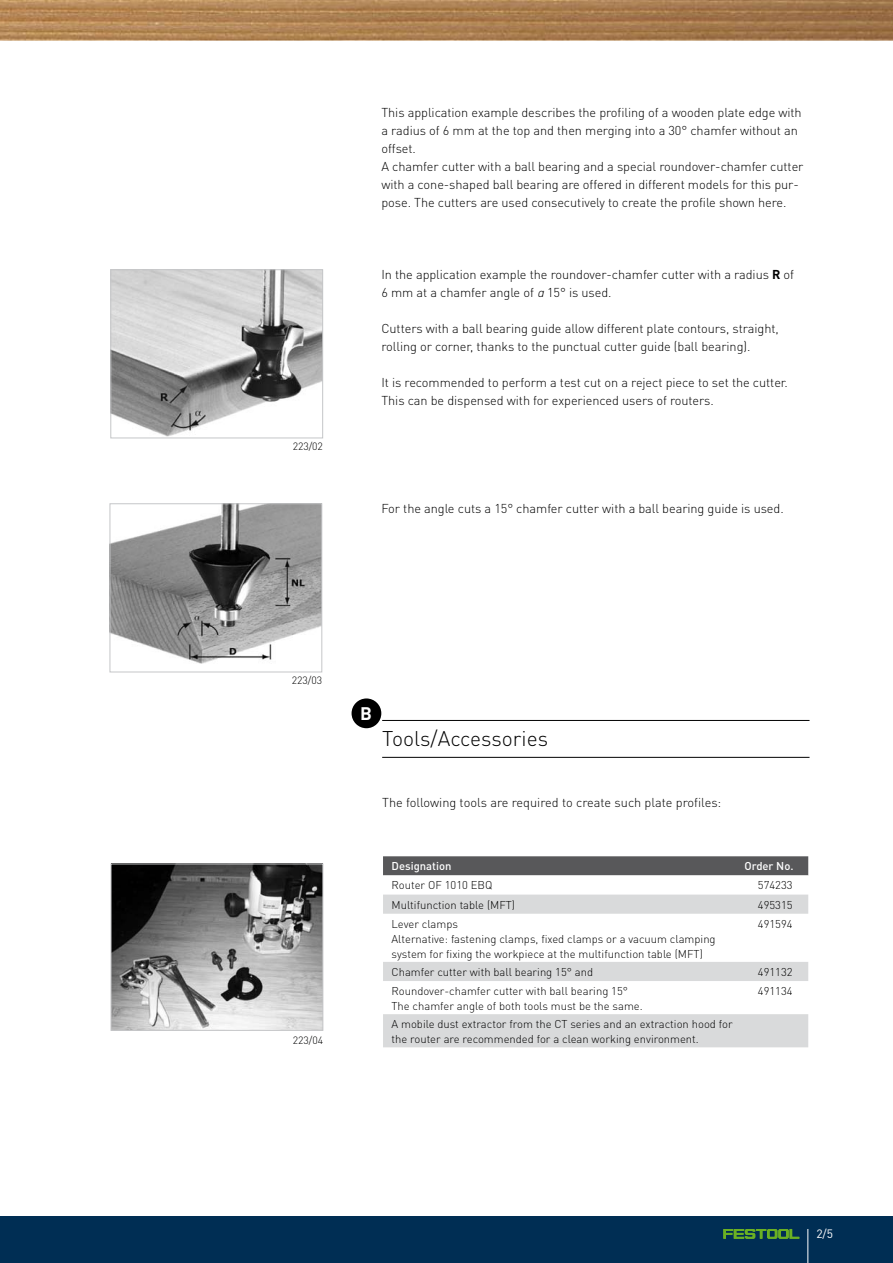
<style>
.page{position:relative;width:893px;height:1263px;background:#fff}
.page>*{position:absolute;margin:0;border:0;box-sizing:border-box;transform-origin:0 0}
.t1{font:300 21px "DIN Pro";color:#000}
.t2{font:700 18px "DIN Pro";color:#fff}
.t3{font:300 12.75px/18px "DIN Pro";letter-spacing:-.005em;color:#000}
.t4{font:12px "DIN Pro";color:#fff}
.t5{font:300 11.25px/15px "DIN Pro";color:#000}
.t6{font:500 11.25px "DIN Pro";color:#fff}
.t7{font:300 10.5px "DIN Pro";letter-spacing:-.005em;color:#000}
.s1{font-weight:700}
.s2{font-style:italic}
</style>
<div class="page">
<div style="left:0;top:1216px;width:893px;height:47px;background:#002e54"></div>
<img style="left:0;top:0;width:893px;height:41px">
<svg style="left:723px;top:1229px;width:76px;height:10px"></svg>
<hr style="left:807px;top:1229px;width:1px;height:34px;background:#fff">
<img style="left:113px;top:866px;width:208px;height:163px">
<div style="left:111px;top:864px;width:212px;height:167px;border:1px solid #c5c6c8"></div>
<img style="left:112px;top:505px;width:208px;height:159px">
<div style="left:110px;top:503px;width:212px;height:169px;border:1px solid #c5c6c8"></div>
<img style="left:112px;top:271px;width:209px;height:165px">
<div style="left:110px;top:269px;width:213px;height:169px;border:1px solid #c5c6c8"></div>
<div style="left:383px;top:856px;width:425px;height:19px;background:#58585a"></div>
<svg style="left:383px;top:875px;width:425px;height:1px"></svg>
<svg style="left:383px;top:894px;width:425px;height:20px"></svg>
<svg style="left:383px;top:962px;width:425px;height:85px"></svg>
<div style="left:352px;top:698px;width:29px;height:30px;background:#000;border-radius:50%"></div>
<hr style="left:382px;top:720px;width:427px;height:1px;background:#000">
<hr style="left:382px;top:757px;width:427px;height:1px;background:#000">
<p class="t7" style="left:293px;top:439px;width:32px">223/02</p>
<p class="t3" style="left:381px;top:102px;width:424px">This application example describes the profiling of a wooden plate edge with a radius of 6 mm at the top and then merging into a 30° chamfer without an offset.<br>A chamfer cutter with a ball bearing and a special roundover-chamfer cutter with a cone-shaped ball bearing are offered in different models for this pur&shy;pose. The cutters are used consecutively to create the profile shown here.</p>
<p class="t3" style="left:381px;top:264px;width:414px">In the application example the roundover-chamfer cutter with a radius <span class="s1">R</span> of<br>6 mm at a chamfer angle of <span class="s2">α</span> 15° is used.</p>
<p class="t3" style="left:381px;top:318px;width:399px">Cutters with a ball bearing guide allow different plate contours, straight, rolling or corner, thanks to the punctual cutter guide (ball bearing).</p>
<p class="t3" style="left:381px;top:372px;width:408px">It is recommended to perform a test cut on a reject piece to set the cutter.<br>This can be dispensed with for experienced users of routers.</p>
<p class="t3" style="left:381px;top:499px;width:404px">For the angle cuts a 15° chamfer cutter with a ball bearing guide is used.</p>
<p class="t7" style="left:292px;top:673px;width:32px">223/03</p>
<p class="t7" style="left:293px;top:1033px;width:32px">223/04</p>
<h2 class="t2" style="left:360px;top:701px;width:13px">B</h2>
<h1 class="t1" style="left:382px;top:724px;width:167px">Tools/Accessories</h1>
<p class="t3" style="left:382px;top:793px;width:341px">The following tools are required to create such plate profiles:</p>
<p class="t6" style="left:392px;top:858px;width:61px">Designation</p>
<p class="t6" style="left:744px;top:858px;width:51px">Order No.</p>
<p class="t5" style="left:392px;top:877px;width:102px">Router OF 1010 EBQ</p>
<p class="t5" style="left:758px;top:877px;width:36px">574233</p>
<p class="t5" style="left:392px;top:896px;width:125px">Multifunction table (MFT)</p>
<p class="t5" style="left:758px;top:896px;width:36px">495315</p>
<p class="t5" style="left:392px;top:916px;width:326px">Lever clamps<br>Alternative: fastening clamps, fixed clamps or a vacuum clamping system for fixing the workpiece at the multifunction table (MFT)</p>
<p class="t5" style="left:758px;top:915px;width:36px">491594</p>
<p class="t5" style="left:392px;top:964px;width:203px">Chamfer cutter with ball bearing 15° and</p>
<p class="t5" style="left:758px;top:964px;width:36px">491132</p>
<p class="t5" style="left:392px;top:983px;width:253px">Roundover-chamfer cutter with ball bearing 15°<br>The chamfer angle of both tools must be the same.</p>
<p class="t5" style="left:758px;top:983px;width:36px">491134</p>
<p class="t5" style="left:392px;top:1016px;width:343px">A mobile dust extractor from the CT series and an extraction hood for the router are recommended for a clean working environment.</p>
<p class="t4" style="left:816px;top:1225px;width:18px">2/5</p>
</div>
